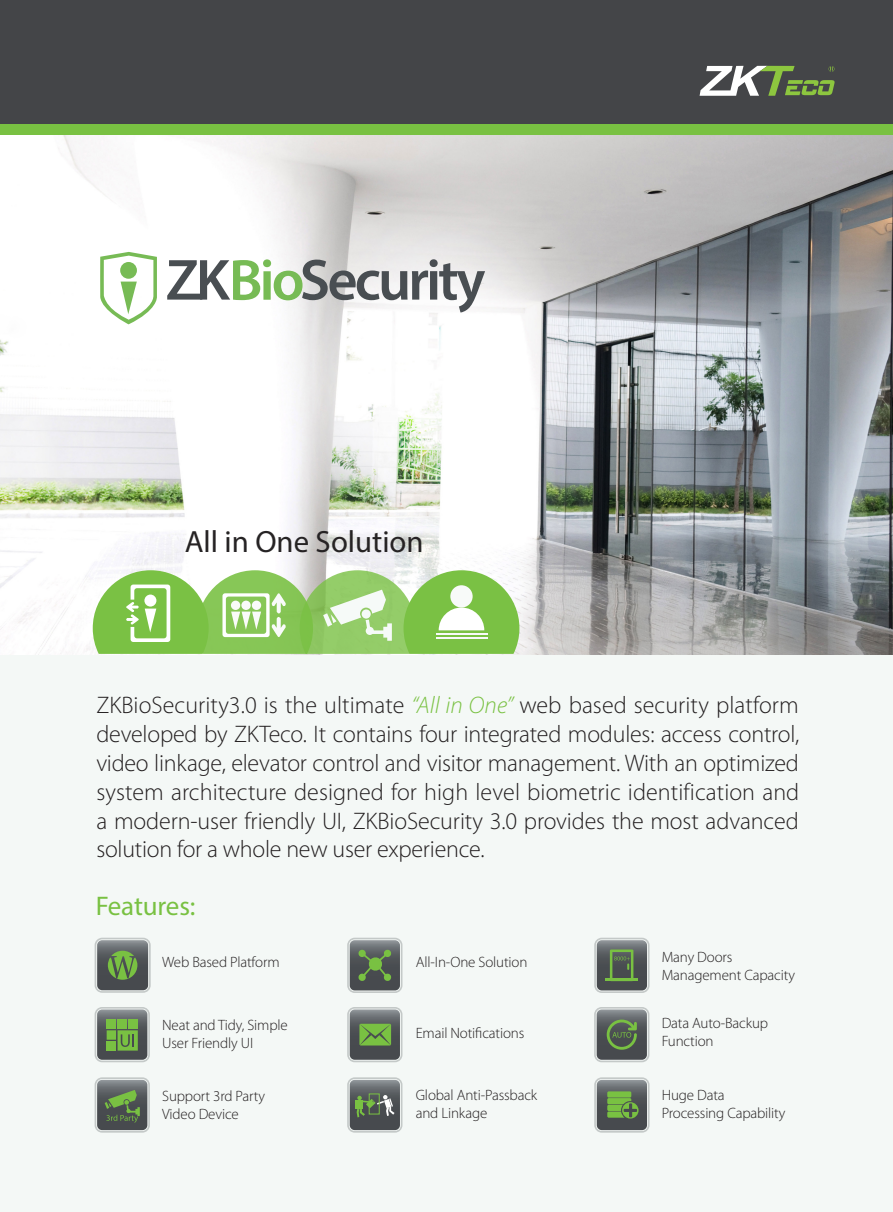
<style>
.page{position:relative;width:893px;height:1212px;background:#f4f8f6}
.page>*{position:absolute;margin:0;border:0;box-sizing:border-box;transform-origin:0 0}
.t1{font:30.75px "Myriad Pro";color:#262324}
.bulleted{font:27px "Myriad Pro";letter-spacing:-.005em;color:#79c142}
._3_0_introduction{font:300 24px/28.8px "Myriad Pro";letter-spacing:-.01em;color:#231f20;text-align:justify}
.iocn_text{font:300 15px/18px "Myriad Pro";letter-spacing:-.01em;color:#231f20}
.s1{font-style:italic;color:#79c142}
</style>
<div class="page">
<div style="left:0;top:0;width:893px;height:129px;background:#444548"></div>
<div style="left:0;top:124px;width:893px;height:23px;background:#79c142"></div>
<svg style="left:700px;top:66px;width:135px;height:30px"></svg>
<div style="left:95px;top:938px;width:56px;height:55px;background:#c4c9c8;border-radius:8px"></div>
<svg style="left:96px;top:939px;width:53px;height:52px"></svg>
<svg style="left:97px;top:940px;width:51px;height:50px"></svg>
<div style="left:347px;top:938px;width:55px;height:55px;background:#cbd0cf;border-radius:8px"></div>
<svg style="left:349px;top:939px;width:52px;height:52px"></svg>
<svg style="left:350px;top:940px;width:50px;height:50px"></svg>
<svg style="left:95px;top:1007px;width:55px;height:55px"></svg>
<svg style="left:96px;top:1008px;width:52px;height:52px"></svg>
<svg style="left:97px;top:1009px;width:50px;height:51px"></svg>
<svg style="left:347px;top:1007px;width:55px;height:55px"></svg>
<svg style="left:349px;top:1008px;width:52px;height:52px"></svg>
<svg style="left:350px;top:1009px;width:50px;height:51px"></svg>
<div style="left:95px;top:1077px;width:55px;height:55px;background:#c4c9c8;border-radius:8px"></div>
<svg style="left:96px;top:1079px;width:52px;height:52px"></svg>
<svg style="left:97px;top:1080px;width:50px;height:50px"></svg>
<div style="left:347px;top:1077px;width:55px;height:55px;background:#c4c9c8;border-radius:8px"></div>
<svg style="left:349px;top:1079px;width:52px;height:52px"></svg>
<svg style="left:350px;top:1080px;width:50px;height:50px"></svg>
<div style="left:369px;top:1093px;width:11px;height:21px;border:1px solid #79c142"></div>
<svg style="left:594px;top:938px;width:55px;height:55px"></svg>
<svg style="left:596px;top:939px;width:52px;height:52px"></svg>
<svg style="left:597px;top:940px;width:50px;height:50px"></svg>
<svg style="left:594px;top:1007px;width:55px;height:55px"></svg>
<svg style="left:596px;top:1008px;width:52px;height:52px"></svg>
<svg style="left:597px;top:1009px;width:50px;height:51px"></svg>
<div style="left:594px;top:1077px;width:55px;height:55px;background:#c4c9c8;border-radius:8px"></div>
<svg style="left:596px;top:1079px;width:52px;height:52px"></svg>
<svg style="left:597px;top:1080px;width:50px;height:50px"></svg>
<img style="left:0;top:136px;width:893px;height:519px">
<svg style="left:100px;top:252px;width:58px;height:72px"></svg>
<svg style="left:167px;top:259px;width:318px;height:53px"></svg>
<svg style="left:93px;top:570px;width:426px;height:84px"></svg>
<hr style="left:436px;top:638px;width:51px;height:1px;background:#f8faf9">
<hr style="left:436px;top:634px;width:51px;height:1px;background:#f8faf9">
<p class="t1" style="left:185px;top:523px;width:240px">All in One Solution</p>
<p class="_3_0_introduction" style="left:96px;top:691px;width:704px">ZKBioSecurity3.0 is the ultimate <span class="s1">“All in One”</span> web based security platform developed by ZKTeco. It contains four integrated modules: access control, video linkage, elevator control and visitor management. With an optimized system architecture designed for high level biometric identification and a modern-user friendly UI, ZKBioSecurity 3.0 provides the most advanced solution for a whole new user experience.</p>
<p class="bulleted" style="left:96px;top:889px;width:101px">Features:</p>
<p class="iocn_text" style="left:162px;top:953px;width:119px">Web Based Platform</p>
<p class="iocn_text" style="left:416px;top:953px;width:113px">All-In-One Solution</p>
<p class="iocn_text" style="left:162px;top:1016px;width:127px">Neat and Tidy, Simple<br>User Friendly UI</p>
<p class="iocn_text" style="left:416px;top:1024px;width:110px">Email Notifications</p>
<p class="iocn_text" style="left:162px;top:1087px;width:104px">Support 3rd Party<br>Video Device</p>
<p class="iocn_text" style="left:416px;top:1085px;width:123px">Global Anti-Passback and Linkage</p>
<p class="iocn_text" style="left:662px;top:948px;width:135px">Many Doors<br>Management Capacity</p>
<p class="iocn_text" style="left:662px;top:1014px;width:108px">Data Auto-Backup<br>Function</p>
<p class="iocn_text" style="left:662px;top:1085px;width:125px">Huge Data<br>Processing Capability</p>
</div>
